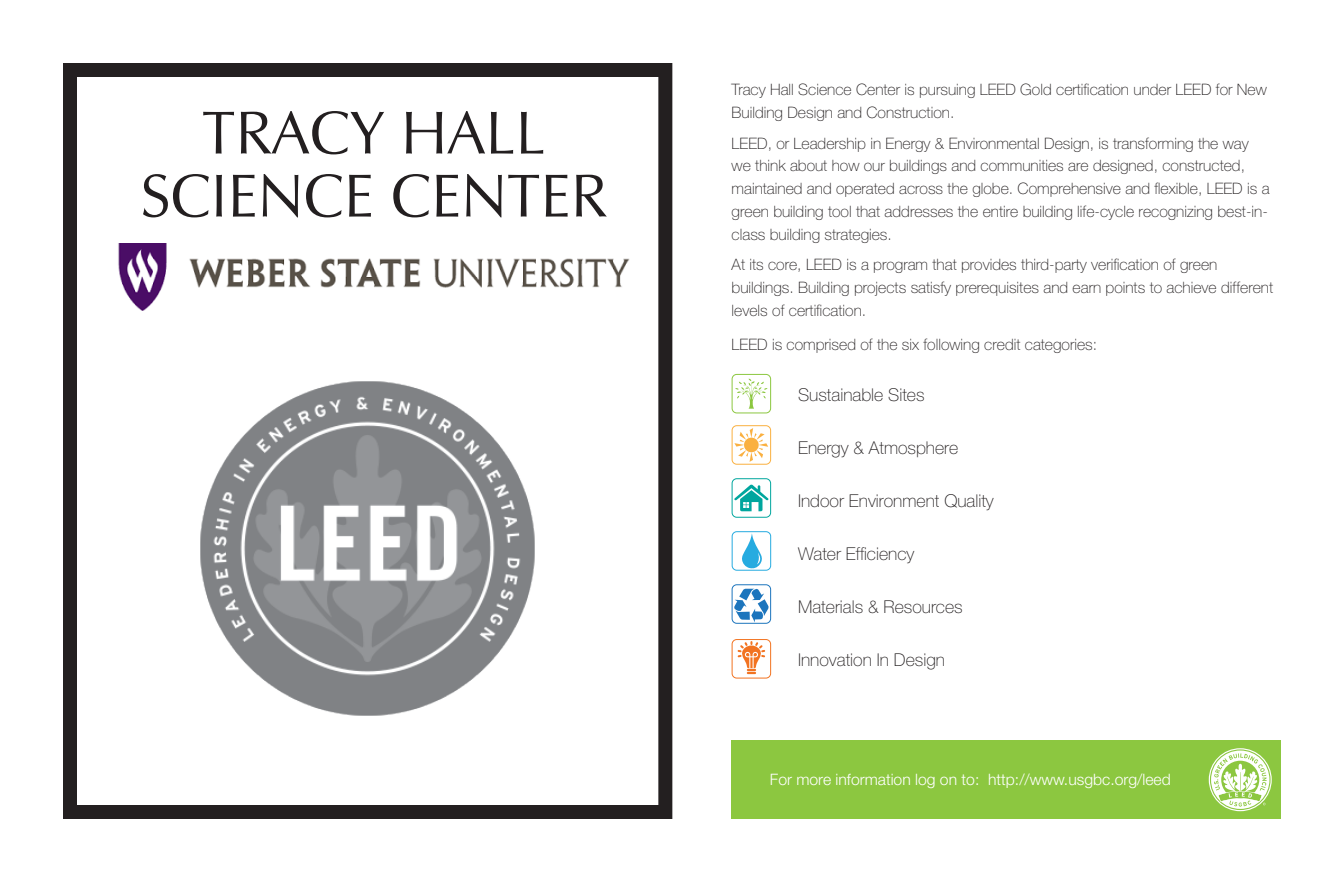
<style>
.page{position:relative;width:1344px;height:882px;background:#fff}
.page>*{position:absolute;margin:0;border:0;box-sizing:border-box;transform-origin:0 0}
.heading{font:61.25px/63px "Zapf Humanist 601 BT";color:#231f20;text-align:center}
.list{font:100 17.68px "Helvetica Neue LT Std";color:#231f20}
.body{font:100 15.75px/22.8px "Helvetica Neue LT Std";color:#231f20}
.body-2{font:300 15.75px "Helvetica Neue LT Std";color:#fff}
</style>
<div class="page">
<div style="left:732px;top:740px;width:549px;height:79px;background:#8cc740"></div>
<div style="left:732px;top:374px;width:39px;height:39px;border:1px solid #8cc740;border-radius:5px"></div>
<svg style="left:735px;top:379px;width:33px;height:30px"></svg>
<svg style="left:734px;top:428px;width:34px;height:34px"></svg>
<div style="left:732px;top:425px;width:39px;height:40px;border:1px solid #fab040;border-radius:5px"></div>
<svg style="left:734px;top:485px;width:34px;height:26px"></svg>
<div style="left:732px;top:478px;width:39px;height:40px;border:1px solid #00a69e;border-radius:5px"></div>
<svg style="left:742px;top:534px;width:20px;height:35px"></svg>
<div style="left:732px;top:531px;width:39px;height:40px;border:1px solid #26abe0;border-radius:5px"></div>
<svg style="left:734px;top:589px;width:35px;height:33px"></svg>
<div style="left:732px;top:584px;width:39px;height:40px;border:1px solid #1c75bd;border-radius:5px"></div>
<svg style="left:738px;top:641px;width:27px;height:33px"></svg>
<div style="left:732px;top:639px;width:39px;height:40px;border:1px solid #f27321;border-radius:5px"></div>
<div style="left:63px;top:63px;width:609px;height:756px;border:14px solid #231f20"></div>
<svg style="left:1209px;top:748px;width:63px;height:63px"></svg>
<img style="left:200px;top:381px;width:335px;height:335px">
<img style="left:118px;top:244px;width:512px;height:67px">
<p class="heading" style="left:140px;top:101px;width:468px">TRACY HALL<br>SCIENCE CENTER</p>
<p class="body" style="left:732px;top:78px;width:537px">Tracy Hall Science Center is pursuing LEED Gold certification under LEED for New<br>Building Design and Construction.</p>
<p class="body" style="left:732px;top:132px;width:540px">LEED, or Leadership in Energy &amp; Environmental Design, is transforming the way we think about how our buildings and communities are designed, constructed, maintained and operated across the globe. Comprehensive and flexible, LEED is a green building tool that addresses the entire building life-cycle recognizing best-in&shy;class building strategies.</p>
<p class="body" style="left:732px;top:253px;width:543px">At its core, LEED is a program that provides third-party verification of green buildings. Building projects satisfy prerequisites and earn points to achieve different levels of certification.</p>
<p class="body" style="left:732px;top:333px;width:367px">LEED is comprised of the six following credit categories:</p>
<p class="list" style="left:798px;top:385px;width:128px">Sustainable Sites</p>
<p class="list" style="left:798px;top:438px;width:162px">Energy &amp; Atmosphere</p>
<p class="list" style="left:798px;top:491px;width:197px">Indoor Environment Quality</p>
<p class="list" style="left:798px;top:544px;width:118px">Water Efficiency</p>
<p class="list" style="left:798px;top:597px;width:166px">Materials &amp; Resources</p>
<p class="list" style="left:798px;top:650px;width:148px">Innovation In Design</p>
<p class="body-2" style="left:770px;top:770px;width:402px">For more information log on to: http://www.usgbc.org/leed</p>
</div>
